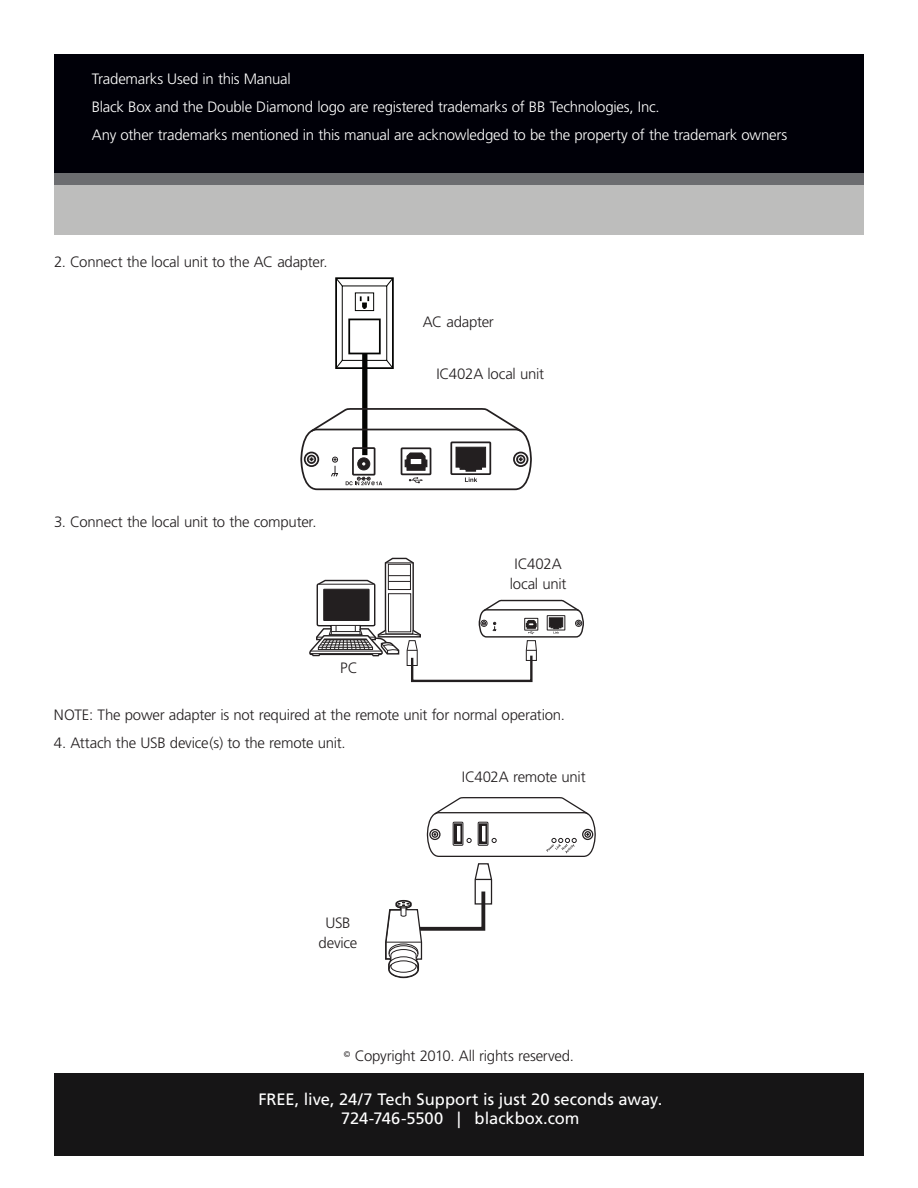
<style>
.page{position:relative;width:918px;height:1188px;background:#fff}
.page>*{position:absolute;margin:0;border:0;box-sizing:border-box;transform-origin:0 0}
.t1{font:16.5px/19.8px "Frutiger";color:#fff;text-align:center}
.t2{font:300 15px/19.5px "Frutiger";letter-spacing:-.015em;color:#231f20;text-align:center}
.t3{font:300 15px/28.2px "Frutiger";letter-spacing:-.015em;color:#fff}
</style>
<div class="page">
<div style="left:54px;top:54px;width:810px;height:120px;background:#000008"></div>
<div style="left:54px;top:185px;width:810px;height:50px;background:#bdbdbc"></div>
<div style="left:54px;top:173px;width:810px;height:12px;background:#6c6d70"></div>
<div style="left:54px;top:1073px;width:810px;height:83px;background:#161516"></div>
<div style="left:335px;top:277px;width:59px;height:92px;border:2px solid #040503"></div>
<svg style="left:335px;top:277px;width:8px;height:10px"></svg>
<svg style="left:386px;top:277px;width:8px;height:10px"></svg>
<svg style="left:386px;top:359px;width:8px;height:10px"></svg>
<svg style="left:335px;top:359px;width:8px;height:10px"></svg>
<div style="left:362px;top:352px;width:5px;height:103px;background:#040503"></div>
<div style="left:348px;top:319px;width:33px;height:35px;border:2px solid #040503"></div>
<div style="left:355px;top:292px;width:19px;height:19px;border:1px solid #040503"></div>
<svg style="left:360px;top:296px;width:9px;height:13px"></svg>
<svg style="left:300px;top:408px;width:232px;height:83px"></svg>
<svg style="left:309px;top:557px;width:275px;height:126px"></svg>
<svg style="left:385px;top:797px;width:211px;height:182px"></svg>
<p class="t3" style="left:92px;top:65px;width:697px">Trademarks Used in this Manual<br>Black Box and the Double Diamond logo are registered trademarks of BB Technologies, Inc.<br>Any other trademarks mentioned in this manual are acknowledged to be the property of the trademark owners</p>
<p class="t2" style="left:54px;top:252px;width:275px">2. Connect the local unit to the AC adapter.</p>
<p class="t2" style="left:54px;top:512px;width:264px">3. Connect the local unit to the computer.</p>
<p class="t2" style="left:423px;top:312px;width:73px">AC adapter</p>
<p class="t2" style="left:436px;top:364px;width:109px">IC402A local unit</p>
<p class="t2" style="left:510px;top:554px;width:58px">IC402A local unit</p>
<p class="t2" style="left:340px;top:658px;width:19px">PC</p>
<p class="t2" style="left:54px;top:705px;width:513px">NOTE: The power adapter is not required at the remote unit for normal operation.</p>
<p class="t2" style="left:54px;top:733px;width:293px">4. Attach the USB device(s) to the remote unit.</p>
<p class="t2" style="left:462px;top:768px;width:125px">IC402A remote unit</p>
<p class="t2" style="left:319px;top:914px;width:40px">USB device</p>
<p class="t2" style="left:344px;top:1047px;width:232px"><sup>©</sup> Copyright 2010. All rights reserved.</p>
<p class="t1" style="left:258px;top:1089px;width:405px">FREE, live, 24/7 Tech Support is just 20 seconds away.<br>724-746-5500 | blackbox.com</p>
</div>
